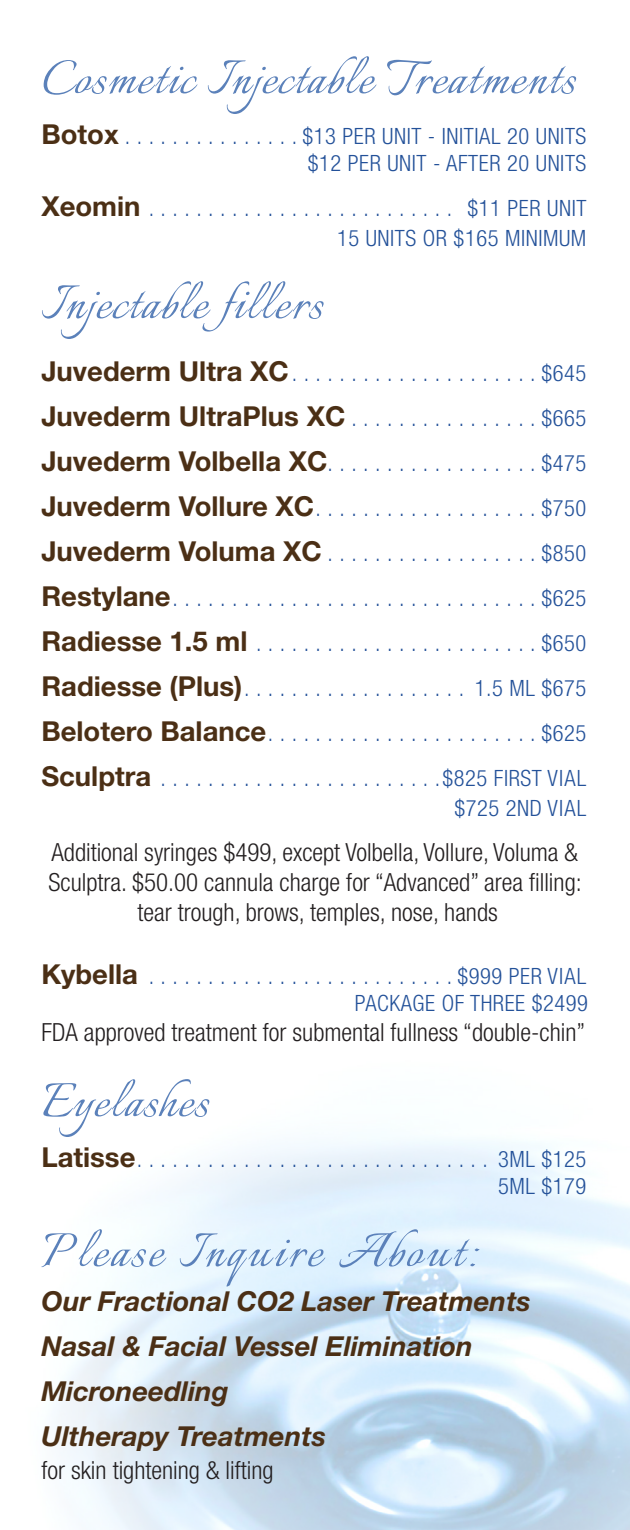
<style>
.page{position:relative;width:630px;height:1530px;background:#fff}
.page>*{position:absolute;margin:0;border:0;box-sizing:border-box;transform-origin:0 0}
.t1{font:60px "Italianno";letter-spacing:.025em;color:#5b81ba}
.t2{font:60px "Italianno";letter-spacing:.05em;color:#5b81ba}
.t3{font:italic 700 27.5px "Helvetica Neue";color:#4b2f15}
.t4{font:700 27.5px "Helvetica Neue";color:#4b2f15}
.t5{font:300 condensed 25px/30px "Helvetica Neue";color:#231f20}
.t6{font:300 condensed 22.5px "Helvetica Neue";letter-spacing:.025em;color:#235199}
.s1{font-weight:700;font-stretch:normal;font-size:27.5px;color:#4b2f15}
.s2{font-weight:300;font-stretch:condensed;font-size:22.5px;color:#235199}
</style>
<div class="page">
<img style="left:55px;top:1138px;width:575px;height:392px">
<p class="t1" style="left:41px;top:45px;width:535px">Cosmetic Injectable Treatments</p>
<p class="t6" style="left:41px;top:123px;width:547px"><span class="s1">Botox</span> . . . . . . . . . . . . . . $13 PER UNIT - INITIAL 20 UNITS</p>
<p class="t6" style="left:308px;top:150px;width:280px">$12 PER UNIT - AFTER 20 UNITS</p>
<p class="t6" style="left:41px;top:195px;width:547px"><span class="s1">Xeomin</span> . . . . . . . . . . . . . . . . . . . . . . . . . . $11 PER UNIT</p>
<p class="t6" style="left:337px;top:225px;width:251px">15 UNITS OR $165 MINIMUM</p>
<p class="t1" style="left:41px;top:270px;width:283px">Injectable fillers</p>
<p class="t6" style="left:41px;top:360px;width:547px"><span class="s1">Juvederm Ultra XC</span> . . . . . . . . . . . . . . . . . . . . $645</p>
<p class="t4" style="left:41px;top:399px;width:547px">Juvederm UltraPlus XC <span class="s2">. . . . . . . . . . . . . . . $665</span></p>
<p class="t6" style="left:41px;top:450px;width:547px"><span class="s1">Juvederm Volbella XC</span> . . . . . . . . . . . . . . . . . $475</p>
<p class="t6" style="left:41px;top:495px;width:547px"><span class="s1">Juvederm Vollure XC</span> . . . . . . . . . . . . . . . . . . $750</p>
<p class="t6" style="left:41px;top:540px;width:547px"><span class="s1">Juvederm Voluma XC</span> . . . . . . . . . . . . . . . . . $850</p>
<p class="t6" style="left:41px;top:585px;width:547px"><span class="s1">Restylane</span> . . . . . . . . . . . . . . . . . . . . . . . . . . . . . . $625</p>
<p class="t6" style="left:41px;top:630px;width:547px"><span class="s1">Radiesse 1.5 ml</span> . . . . . . . . . . . . . . . . . . . . . . . $650</p>
<p class="t6" style="left:41px;top:675px;width:547px"><span class="s1">Radiesse (Plus)</span> . . . . . . . . . . . . . . . . . . . 1. 5 ML $675</p>
<p class="t6" style="left:41px;top:720px;width:547px"><span class="s1">Belotero Balance</span> . . . . . . . . . . . . . . . . . . . . . . $625</p>
<p class="t6" style="left:41px;top:765px;width:547px"><span class="s1">Sculptra</span> . . . . . . . . . . . . . . . . . . . . . . . $825 FIRST VIAL</p>
<p class="t6" style="left:454px;top:795px;width:133px">$725 2ND VIAL</p>
<p class="t5" style="left:49px;top:837px;width:535px">Additional syringes $499, except Volbella, Vollure, Voluma &amp;<br>Sculptra. $50. 00 cannula charge for “Advanced” area filling:</p>
<p class="t5" style="left:137px;top:897px;width:362px">tear trough, brows, temples, nose, hands</p>
<p class="t6" style="left:41px;top:963px;width:547px"><span class="s1">Kybella</span> . . . . . . . . . . . . . . . . . . . . . . . . . $999 PER VIAL</p>
<p class="t6" style="left:355px;top:990px;width:235px">PACKAGE OF THREE $2499</p>
<p class="t5" style="left:41px;top:1017px;width:545px">FDA approved treatment for submental fullness “double-chin”</p>
<p class="t1" style="left:41px;top:1068px;width:169px">Eyelashes</p>
<p class="t6" style="left:41px;top:1146px;width:547px"><span class="s1">Latisse</span> . . . . . . . . . . . . . . . . . . . . . . . . . . . . . . 3ML $125</p>
<p class="t6" style="left:498px;top:1173px;width:90px">5ML $179</p>
<p class="t2" style="left:41px;top:1218px;width:436px">Please Inquire About:</p>
<p class="t3" style="left:41px;top:1284px;width:491px">Our Fractional CO2 Laser Treatments</p>
<p class="t3" style="left:41px;top:1329px;width:433px">Nasal &amp; Facial Vessel Elimination</p>
<p class="t3" style="left:41px;top:1374px;width:189px">Microneedling</p>
<p class="t3" style="left:41px;top:1419px;width:286px">Ultherapy Treatments</p>
<p class="t5" style="left:41px;top:1455px;width:234px">for skin tightening &amp; lifting</p>
</div>
